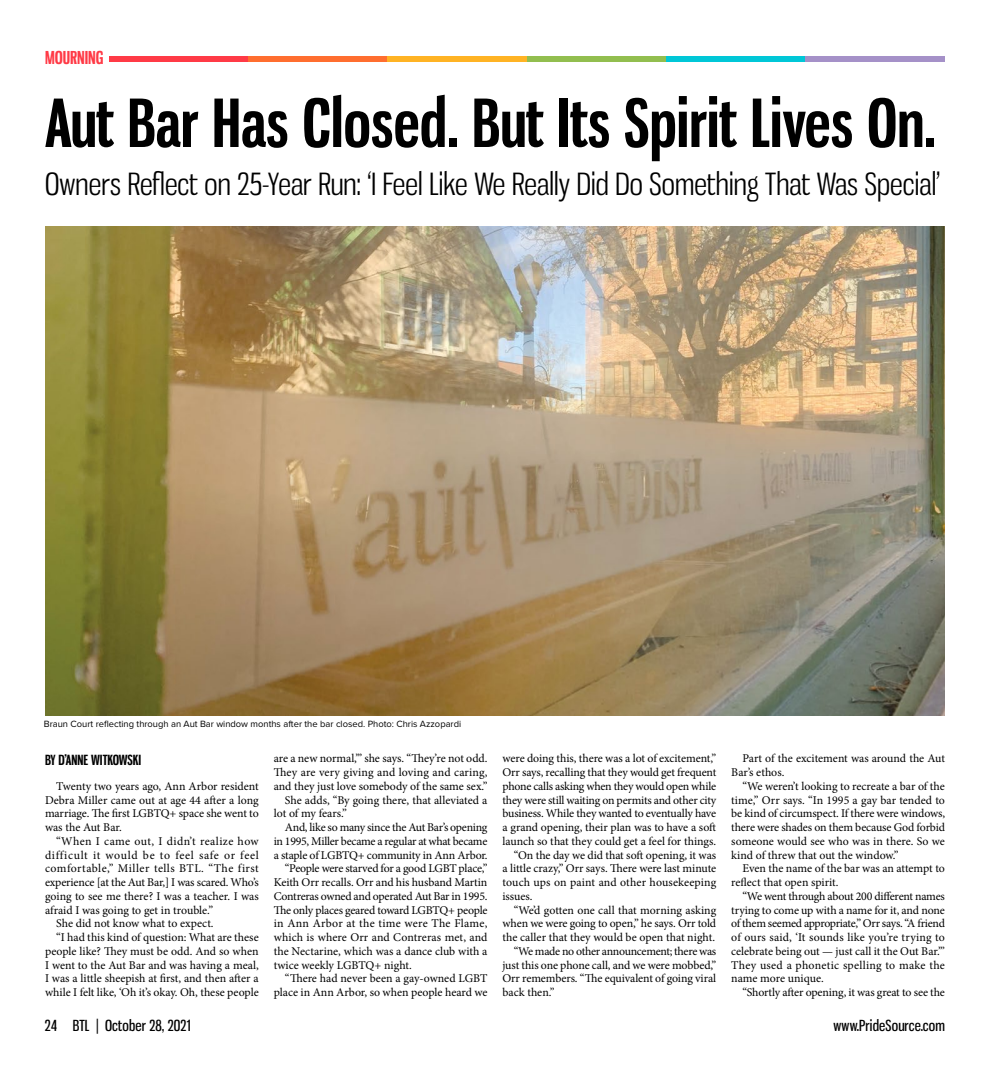
<style>
.page{position:relative;width:990px;height:1080px;background:#fff}
.page>*{position:absolute;margin:0;border:0;box-sizing:border-box;transform-origin:0 0}
.t1{font:700 65px "Gnuolane Rg";color:#000}
.t2{font:30px "Gnuolane Bk";letter-spacing:.005em;color:#000}
.t3{font:700 17.5px "Gnuolane Rg";color:#ff3a46}
.t4{font:15px "Gnuolane Rg";letter-spacing:.01em;color:#000}
.t5{font:700 13.75px "Gnuolane Rg";color:#000}
.t6{font:11.88px/13.8px "Minion Pro";letter-spacing:-.005em;color:#000;text-align:justify}
.t7{font:11.88px "Minion Pro";letter-spacing:-.025em;color:#000}
.t8{font:11.88px "Minion Pro";letter-spacing:.04em;color:#000}
.t9{font:11.88px "Minion Pro";letter-spacing:-.03em;color:#000}
.t10{font:11.88px "Minion Pro";letter-spacing:.055em;color:#000}
.t11{font:11.88px "Minion Pro";letter-spacing:.02em;color:#000}
.t12{font:11.88px "Minion Pro";letter-spacing:.035em;color:#000}
.t13{font:9.38px "Proxima Nova";color:#000}
</style>
<div class="page">
<img style="left:45px;top:226px;width:900px;height:489px">
<div style="left:109px;top:56px;width:139px;height:6px;background:#ff3a46"></div>
<div style="left:248px;top:56px;width:140px;height:6px;background:#ff6e2f"></div>
<div style="left:388px;top:56px;width:139px;height:6px;background:#ffb324"></div>
<div style="left:527px;top:56px;width:139px;height:6px;background:#92be4f"></div>
<div style="left:666px;top:56px;width:140px;height:6px;background:#00c7d7"></div>
<div style="left:806px;top:56px;width:139px;height:6px;background:#a591c8"></div>
<h3 class="t3" style="left:45px;top:47px;width:60px">MOURNING</h3>
<h1 class="t1" style="left:45px;top:84px;width:892px">Aut Bar Has Closed. But Its Spirit Lives On.</h1>
<h2 class="t2" style="left:45px;top:166px;width:897px">Owners Reflect on 25-Year Run: ‘I Feel Like We Really Did Do Something That Was Special’</h2>
<p class="t13" style="left:44px;top:717px;width:419px">Braun Court reflecting through an Aut Bar window months after the bar closed. Photo: Chris Azzopardi</p>
<p class="t5" style="left:45px;top:751px;width:98px">BY D’ANNE WITKOWSKI</p>
<p class="t6" style="left:45px;top:779px;width:215px;text-indent:11px">Twenty two years ago, Ann Arbor resident Debra Miller came out at age 44 after a long marriage. The first LGBTQ+ space she went to was the Aut Bar.</p>
<p class="t12" style="left:56px;top:833px;width:204px">“When I came out, I didn’t realize how</p>
<p class="t10" style="left:45px;top:847px;width:215px">difficult it would be to feel safe or feel</p>
<p class="t8" style="left:45px;top:861px;width:215px">comfortable,” Miller tells BTL. “The first</p>
<p class="t6" style="left:45px;top:875px;width:215px">experience [at the Aut Bar,] I was scared. Who’s</p>
<p class="t6" style="left:45px;top:889px;width:215px">going to see me there? I was a teacher. I was</p>
<p class="t6" style="left:45px;top:903px;width:170px">afraid I was going to get in trouble.”</p>
<p class="t6" style="left:56px;top:917px;width:159px">She did not know what to expect.</p>
<p class="t6" style="left:56px;top:930px;width:204px">“I had this kind of question: What are these</p>
<p class="t6" style="left:45px;top:944px;width:215px">people like? They must be odd. And so when</p>
<p class="t6" style="left:45px;top:958px;width:215px">I went to the Aut Bar and was having a meal,</p>
<p class="t6" style="left:45px;top:972px;width:215px">I was a little sheepish at first, and then after a</p>
<p class="t6" style="left:45px;top:985px;width:215px">while I felt like, ‘Oh it’s okay. Oh, these people</p>
<p class="t6" style="left:274px;top:752px;width:215px">are a new normal,’” she says. “They’re not odd.</p>
<p class="t6" style="left:274px;top:766px;width:215px">They are very giving and loving and caring,</p>
<p class="t6" style="left:274px;top:779px;width:215px">and they just love somebody of the same sex.”</p>
<p class="t6" style="left:285px;top:793px;width:204px">She adds, “By going there, that alleviated a</p>
<p class="t6" style="left:274px;top:807px;width:75px">lot of my fears.”</p>
<p class="t7" style="left:285px;top:819px;width:204px">And, like so many since the Aut Bar’s opening</p>
<p class="t7" style="left:274px;top:833px;width:215px">in 1995, Miller became a regular at what became</p>
<p class="t6" style="left:274px;top:848px;width:215px">a staple of LGBTQ+ community in Ann Arbor.</p>
<p class="t7" style="left:285px;top:861px;width:204px">“People were starved for a good LGBT place,”</p>
<p class="t6" style="left:274px;top:876px;width:215px">Keith Orr recalls. Orr and his husband Martin</p>
<p class="t6" style="left:274px;top:889px;width:215px">Contreras owned and operated Aut Bar in 1995.</p>
<p class="t7" style="left:274px;top:902px;width:215px">The only places geared toward LGBTQ+ people</p>
<p class="t11" style="left:274px;top:916px;width:215px">in Ann Arbor at the time were The Flame,</p>
<p class="t6" style="left:274px;top:931px;width:215px">which is where Orr and Contreras met, and</p>
<p class="t6" style="left:274px;top:944px;width:215px">the Nectarine, which was a dance club with a</p>
<p class="t6" style="left:274px;top:958px;width:140px">twice weekly LGBTQ+ night.</p>
<p class="t6" style="left:285px;top:972px;width:204px">“There had never been a gay-owned LGBT</p>
<p class="t6" style="left:274px;top:986px;width:215px">place in Ann Arbor, so when people heard we</p>
<p class="t6" style="left:503px;top:752px;width:215px">were doing this, there was a lot of excitement,”</p>
<p class="t6" style="left:503px;top:766px;width:215px">Orr says, recalling that they would get frequent</p>
<p class="t6" style="left:503px;top:779px;width:215px">phone calls asking when they would open while</p>
<p class="t6" style="left:503px;top:793px;width:215px">they were still waiting on permits and other city</p>
<p class="t6" style="left:503px;top:807px;width:215px">business. While they wanted to eventually have</p>
<p class="t6" style="left:503px;top:821px;width:215px">a grand opening, their plan was to have a soft</p>
<p class="t6" style="left:503px;top:834px;width:215px">launch so that they could get a feel for things.</p>
<p class="t6" style="left:514px;top:848px;width:204px">“On the day we did that soft opening, it was</p>
<p class="t6" style="left:503px;top:862px;width:215px">a little crazy,” Orr says. There were last minute</p>
<p class="t6" style="left:503px;top:876px;width:215px">touch ups on paint and other housekeeping</p>
<p class="t6" style="left:503px;top:889px;width:32px">issues.</p>
<p class="t6" style="left:514px;top:903px;width:204px">“We’d gotten one call that morning asking</p>
<p class="t6" style="left:503px;top:917px;width:215px">when we were going to open,” he says. Orr told</p>
<p class="t6" style="left:503px;top:931px;width:214px">the caller that they would be open that night.</p>
<p class="t9" style="left:514px;top:943px;width:204px">“We made no other announcement; there was</p>
<p class="t6" style="left:503px;top:958px;width:215px">just this one phone call, and we were mobbed,”</p>
<p class="t6" style="left:503px;top:972px;width:215px">Orr remembers. “The equivalent of going viral</p>
<p class="t6" style="left:503px;top:986px;width:54px">back then.”</p>
<p class="t6" style="left:731px;top:752px;width:215px;text-indent:11px">Part of the excitement was around the Aut<br>Bar’s ethos.</p>
<p class="t6" style="left:731px;top:779px;width:215px;text-indent:11px">“We weren’t looking to recreate a bar of the time,” Orr says. “In 1995 a gay bar tended to be kind of circumspect. If there were windows, there were shades on them because God forbid someone would see who was in there. So we kind of threw that out the window.”</p>
<p class="t6" style="left:731px;top:862px;width:215px;text-indent:11px">Even the name of the bar was an attempt to reflect that open spirit.</p>
<p class="t6" style="left:731px;top:889px;width:215px;text-indent:11px">“We went through about 200 different names trying to come up with a name for it, and none of them seemed appropriate,” Orr says. “A friend of ours said, ‘It sounds like you’re trying to celebrate being out — just call it the Out Bar.’” They used a phonetic spelling to make the name more unique.</p>
<p class="t6" style="left:743px;top:986px;width:204px">“Shortly after opening, it was great to see the</p>
<p class="t4" style="left:45px;top:1016px;width:147px">24 BTL | October 28, 2021</p>
<p class="t4" style="left:834px;top:1016px;width:113px">www.PrideSource.com</p>
</div>
